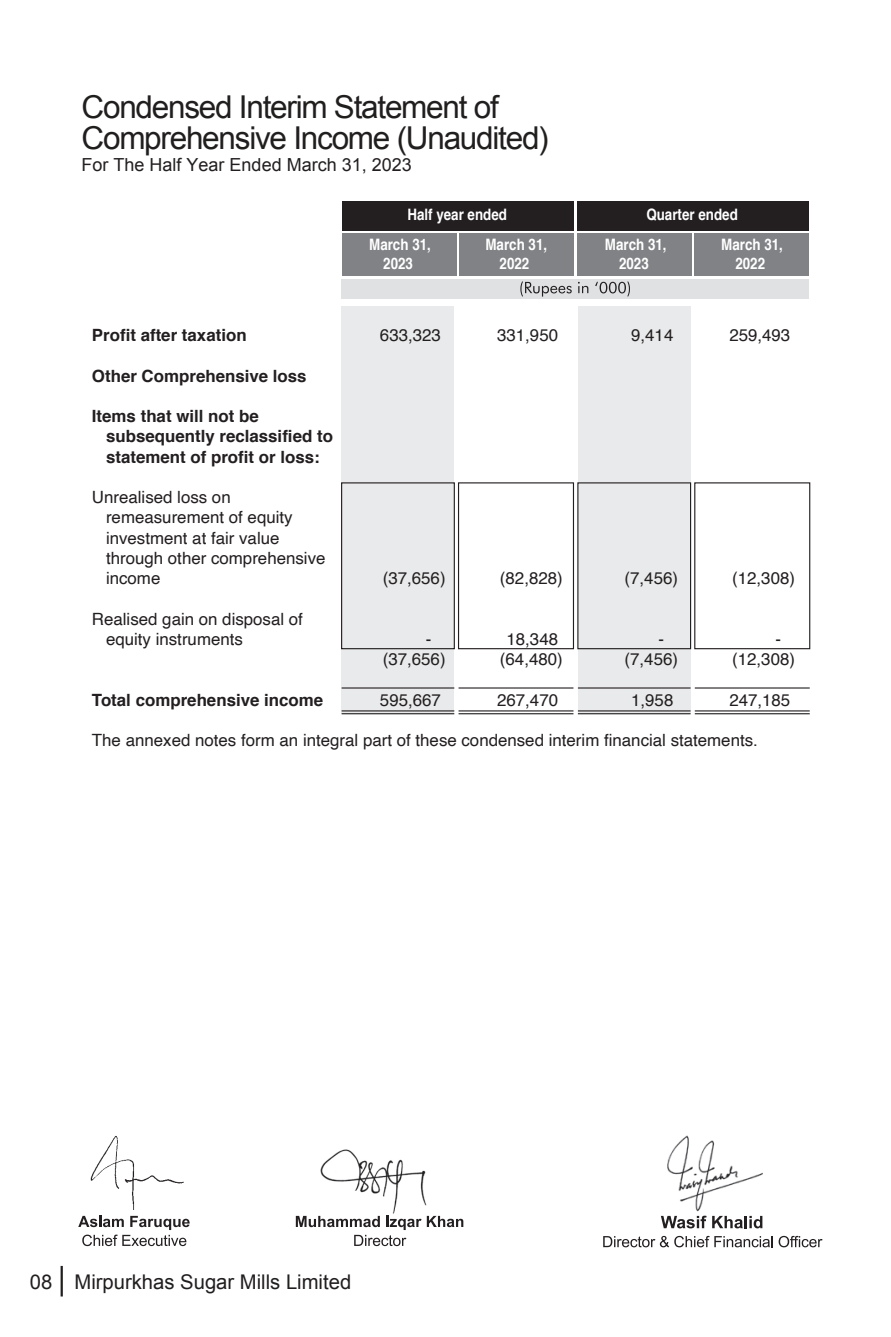
<style>
.page{position:relative;width:891px;height:1337px;background:#fff}
.page>*{position:absolute;margin:0;border:0;box-sizing:border-box;transform-origin:0 0}
.t1{font:31.5px/31.5px "Arial";letter-spacing:-.04em;color:#211e1e}
.t2{font:20.25px "Arial";color:#211e1e}
.t3{font:18px "Arial";color:#231f20}
.t4{font:16.88px/20.2px "Helvetica";color:#231f20}
.t5{font:700 16.88px/20.2px "Helvetica";color:#231f20}
.t6{font:700 15.75px/18.9px "Helvetica";color:#fff;text-align:center;scale:.85 1}
</style>
<div class="page">
<img style="left:667px;top:1135px;width:95px;height:77px">
<svg style="left:661px;top:1215px;width:101px;height:13px"></svg>
<svg style="left:603px;top:1235px;width:170px;height:12px"></svg>
<svg style="left:779px;top:1235px;width:44px;height:12px"></svg>
<svg style="left:78px;top:1215px;width:112px;height:31px"></svg>
<img style="left:90px;top:1136px;width:94px;height:73px">
<img style="left:320px;top:1149px;width:107px;height:65px">
<svg style="left:296px;top:1215px;width:167px;height:31px"></svg>
<div style="left:342px;top:306px;width:112px;height:407px;background:#e9eaeb"></div>
<div style="left:578px;top:306px;width:113px;height:407px;background:#e9eaeb"></div>
<hr style="left:342px;top:687px;width:112px;height:1px;background:#231f20">
<hr style="left:459px;top:687px;width:114px;height:1px;background:#231f20">
<hr style="left:578px;top:687px;width:113px;height:1px;background:#231f20">
<hr style="left:695px;top:687px;width:115px;height:1px;background:#231f20">
<hr style="left:342px;top:710px;width:112px;height:1px;background:#231f20">
<hr style="left:459px;top:710px;width:114px;height:1px;background:#231f20">
<hr style="left:578px;top:710px;width:113px;height:1px;background:#231f20">
<hr style="left:695px;top:710px;width:115px;height:1px;background:#231f20">
<hr style="left:342px;top:713px;width:112px;height:1px;background:#231f20">
<hr style="left:459px;top:713px;width:114px;height:1px;background:#231f20">
<hr style="left:578px;top:713px;width:113px;height:1px;background:#231f20">
<hr style="left:695px;top:713px;width:115px;height:1px;background:#231f20">
<div style="left:341px;top:482px;width:114px;height:167px;border:1px solid #231f20"></div>
<div style="left:458px;top:482px;width:116px;height:167px;border:1px solid #231f20"></div>
<div style="left:577px;top:482px;width:114px;height:167px;border:1px solid #231f20"></div>
<div style="left:694px;top:482px;width:116px;height:167px;border:1px solid #231f20"></div>
<div style="left:342px;top:201px;width:231px;height:30px;background:#231f20"></div>
<div style="left:342px;top:234px;width:115px;height:42px;background:#808285"></div>
<div style="left:459px;top:234px;width:114px;height:42px;background:#808285"></div>
<div style="left:577px;top:201px;width:232px;height:30px;background:#231f20"></div>
<div style="left:577px;top:234px;width:115px;height:42px;background:#808285"></div>
<div style="left:694px;top:234px;width:115px;height:42px;background:#808285"></div>
<div style="left:342px;top:279px;width:467px;height:20px;background:#e0e1e3"></div>
<svg style="left:520px;top:281px;width:52px;height:15px"></svg>
<svg style="left:578px;top:282px;width:10px;height:11px"></svg>
<svg style="left:595px;top:281px;width:35px;height:15px"></svg>
<hr style="left:61px;top:1265px;width:2px;height:31px;background:#211e1e">
<h1 class="t1" style="left:82px;top:91px;width:469px">Condensed Interim Statement of<br>Comprehensive Income (Unaudited)</h1>
<p class="t3" style="left:82px;top:153px;width:332px">For The Half Year Ended March 31, 2023</p>
<p class="t6" style="left:646px;top:205px;width:109px">Quarter ended</p>
<p class="t6" style="left:369px;top:199px;width:164px;line-height:30.8px;text-align:left;text-indent:38px">Half year ended<br>March 31,</p>
<p class="t6" style="left:383px;top:254px;width:37px">2023</p>
<p class="t6" style="left:485px;top:236px;width:74px">March 31,<br>2022</p>
<p class="t6" style="left:605px;top:236px;width:74px">March 31,<br>2023</p>
<p class="t6" style="left:721px;top:236px;width:74px">March 31,<br>2022</p>
<p class="t5" style="left:92px;top:325px;width:156px">Profit after taxation</p>
<p class="t4" style="left:380px;top:325px;width:62px">633,323</p>
<p class="t4" style="left:497px;top:325px;width:62px">331,950</p>
<p class="t4" style="left:631px;top:325px;width:44px">9,414</p>
<p class="t4" style="left:729px;top:325px;width:62px">259,493</p>
<p class="t5" style="left:92px;top:366px;width:216px">Other Comprehensive loss</p>
<p class="t5" style="left:106px;top:406px;width:228px;text-indent:-14px">Items that will not be subsequently reclassified to statement of profit or loss:</p>
<p class="t4" style="left:106px;top:487px;width:221px;text-indent:-14px">Unrealised loss on remeasurement of equity investment at fair value through other comprehensive income</p>
<p class="t4" style="left:383px;top:568px;width:64px">(37,656)</p>
<p class="t4" style="left:500px;top:568px;width:64px">(82,828)</p>
<p class="t4" style="left:625px;top:568px;width:55px">(7,456)</p>
<p class="t4" style="left:732px;top:568px;width:64px">(12,308)</p>
<p class="t4" style="left:106px;top:609px;width:198px;text-indent:-14px">Realised gain on disposal of equity instruments</p>
<p class="t4" style="left:426px;top:629px;width:7px">-</p>
<p class="t4" style="left:507px;top:629px;width:53px">18,348</p>
<p class="t4" style="left:658px;top:629px;width:7px">-</p>
<p class="t4" style="left:775px;top:629px;width:7px">-</p>
<p class="t4" style="left:383px;top:649px;width:64px">(37,656)</p>
<p class="t4" style="left:500px;top:649px;width:64px">(64,480)</p>
<p class="t4" style="left:625px;top:649px;width:55px">(7,456)</p>
<p class="t4" style="left:732px;top:649px;width:64px">(12,308)</p>
<p class="t5" style="left:92px;top:690px;width:233px">Total comprehensive income</p>
<p class="t4" style="left:380px;top:690px;width:62px">595,667</p>
<p class="t4" style="left:497px;top:690px;width:62px">267,470</p>
<p class="t4" style="left:631px;top:690px;width:44px">1,958</p>
<p class="t4" style="left:729px;top:690px;width:62px">247,185</p>
<p class="t4" style="left:92px;top:730px;width:667px">The annexed notes form an integral part of these condensed interim financial statements.</p>
<p class="t2" style="left:30px;top:1268px;width:323px">08 Mirpurkhas Sugar Mills Limited</p>
</div>
